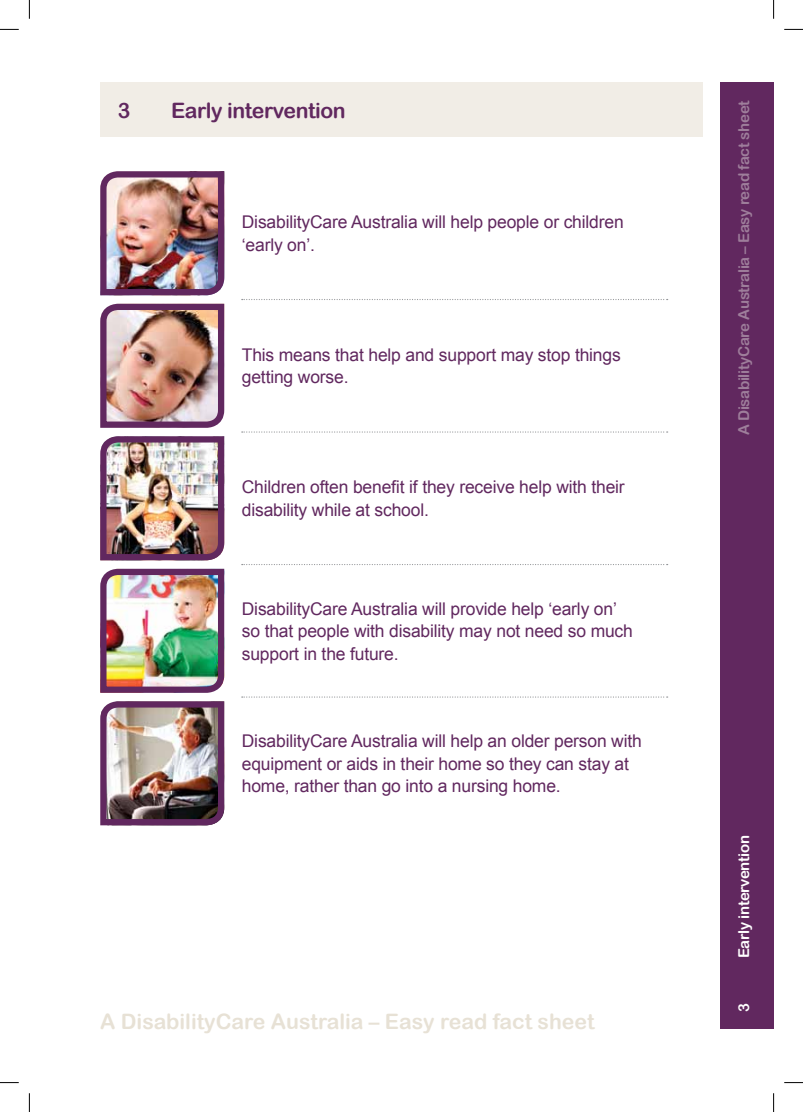
<style>
.page{position:relative;width:803px;height:1112px;background:#fff}
.page>*{position:absolute;margin:0;border:0;box-sizing:border-box;transform-origin:0 0}
.t1{font:21.25px "Arial Rounded MT Bold";color:#e7e1d5}
.t2{font:21.25px "Arial Rounded MT Bold";letter-spacing:-.02em;color:#61285f}
.t3{font:17.5px/22.5px "Arial";letter-spacing:-.01em;color:#61285f}
.t4{font:15px "Arial Rounded MT Bold";letter-spacing:-.02em;color:#9e7e9b}
.t5{font:15px "Arial Rounded MT Bold";letter-spacing:-.02em;color:#fff}
</style>
<div class="page">
<div style="left:720px;top:83px;width:53px;height:946px;background:#61285f"></div>
<div style="left:100px;top:83px;width:603px;height:54px;background:#f1ede6"></div>
<svg style="left:242px;top:696px;width:426px;height:1px"></svg>
<svg style="left:242px;top:564px;width:426px;height:1px"></svg>
<svg style="left:242px;top:431px;width:426px;height:1px"></svg>
<svg style="left:242px;top:299px;width:426px;height:1px"></svg>
<img style="left:100px;top:171px;width:125px;height:655px">
<svg style="left:0;top:29px;width:19px;height:1px"></svg>
<svg style="left:784px;top:29px;width:19px;height:1px"></svg>
<svg style="left:0;top:1082px;width:19px;height:1px"></svg>
<svg style="left:784px;top:1082px;width:19px;height:1px"></svg>
<svg style="left:29px;top:0;width:1px;height:19px"></svg>
<svg style="left:29px;top:1093px;width:1px;height:18px"></svg>
<svg style="left:773px;top:0;width:1px;height:19px"></svg>
<svg style="left:773px;top:1093px;width:1px;height:18px"></svg>
<p class="t2" style="left:118px;top:97px;width:14px">3</p>
<p class="t2" style="left:171px;top:97px;width:176px">Early intervention</p>
<p class="t3" style="left:242px;top:211px;width:383px">DisabilityCare Australia will help people or children ‘early on’.</p>
<p class="t3" style="left:242px;top:343px;width:380px">This means that help and support may stop things getting worse.</p>
<p class="t3" style="left:242px;top:476px;width:384px">Children often benefit if they receive help with their disability while at school.</p>
<p class="t3" style="left:242px;top:597px;width:393px">DisabilityCare Australia will provide help ‘early on’ so that people with disability may not need so much support in the future.</p>
<p class="t3" style="left:242px;top:729px;width:401px">DisabilityCare Australia will help an older person with equipment or aids in their home so they can stay at home, rather than go into a nursing home.</p>
<p class="t1" style="left:100px;top:1008px;width:496px">A DisabilityCare Australia – Easy read fact sheet</p>
<p class="t4" style="left:735px;top:435px;width:336px;rotate:-90deg">A DisabilityCare Australia – Easy read fact sheet</p>
<p class="t5" style="left:735px;top:958px;width:125px;rotate:-90deg">Early intervention</p>
<p class="t5" style="left:735px;top:1011px;width:10px;rotate:-90deg">3</p>
</div>
